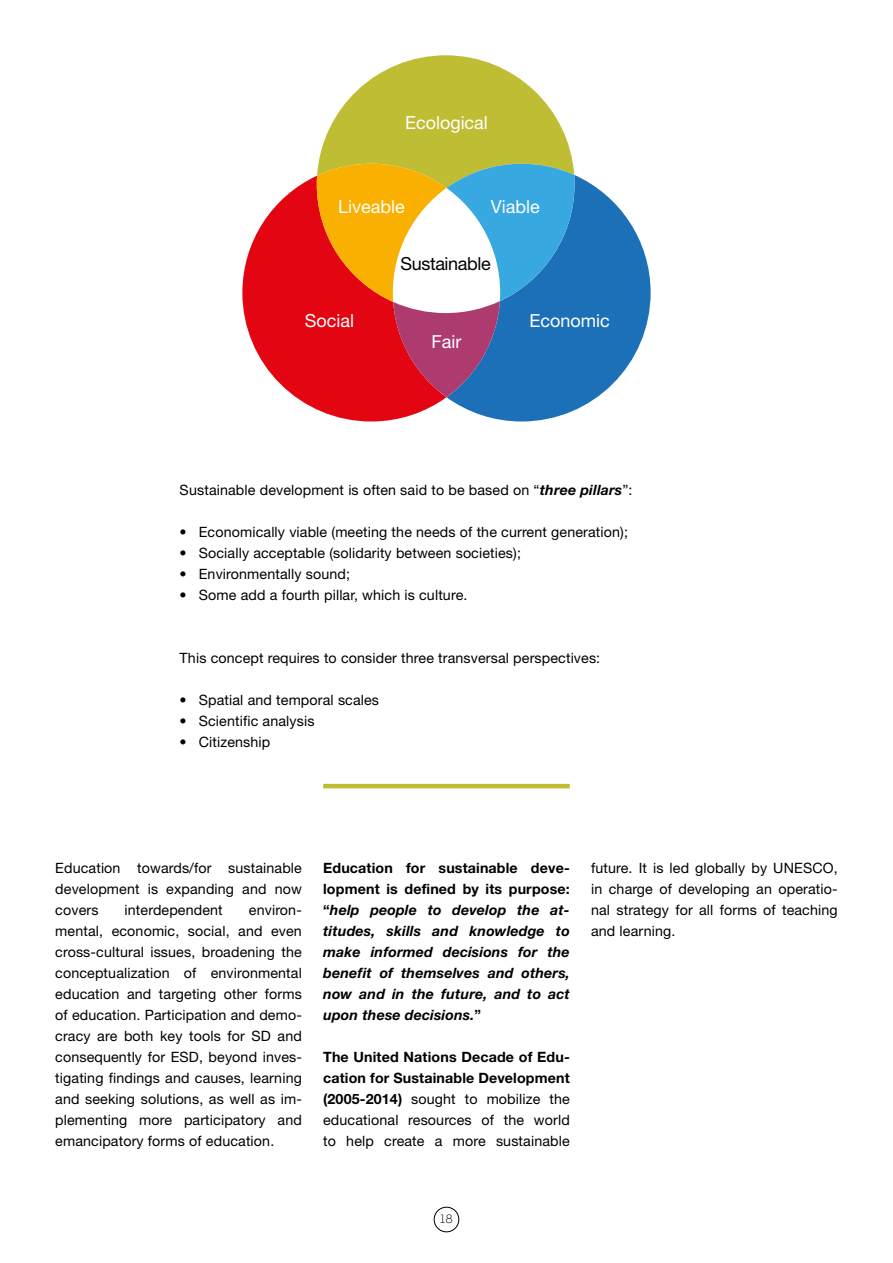
<style>
.page{position:relative;width:893px;height:1263px;background:#fff}
.page>*{position:absolute;margin:0;border:0;box-sizing:border-box;transform-origin:0 0}
.t1{font:18px "Helvetica Neue LT Std";color:#fff}
.t2{font:18px "Helvetica Neue LT Std";letter-spacing:-.02em;color:#000}
.t3{font:14.25px/21px "Helvetica Neue LT Std";letter-spacing:.01em;color:#000;text-align:justify}
.t4{font:italic 700 14.25px/21px "Helvetica Neue LT Std";letter-spacing:.01em;color:#000;text-align:justify}
.t5{font:12px "Intro Light Alt";color:#000}
.s1{font-weight:700;font-style:italic}
.s2{font-style:normal}
.s3{font-weight:700}
</style>
<div class="page">
<svg style="left:242px;top:176px;width:204px;height:245px;fill:#e30512"></svg>
<svg style="left:446px;top:175px;width:205px;height:246px;fill:#1c70b8"></svg>
<svg style="left:317px;top:55px;width:257px;height:342px"></svg>
<div style="left:434px;top:1207px;width:25px;height:25px;border:1px solid #000;border-radius:50%"></div>
<hr style="left:323px;top:784px;width:247px;height:4px;background:#c0bc32">
<p class="t1" style="left:405px;top:112px;width:84px">Ecological</p>
<p class="t1" style="left:338px;top:196px;width:68px">Liveable</p>
<p class="t1" style="left:491px;top:196px;width:50px">Viable</p>
<p class="t2" style="left:400px;top:253px;width:92px">Sustainable</p>
<p class="t1" style="left:305px;top:310px;width:51px">Social</p>
<p class="t1" style="left:530px;top:310px;width:82px">Economic</p>
<p class="t1" style="left:431px;top:331px;width:31px">Fair</p>
<p class="t3" style="left:180px;top:479px;width:454px">Sustainable development is often said to be based on “<span class="s1">three pillars</span>”:</p>
<p class="t3" style="left:180px;top:521px;width:450px">• Economically viable (meeting the needs of the current generation);</p>
<p class="t3" style="left:180px;top:542px;width:343px">• Socially acceptable (solidarity between societies);</p>
<p class="t3" style="left:180px;top:563px;width:172px">• Environmentally sound;</p>
<p class="t3" style="left:180px;top:584px;width:289px">• Some add a fourth pillar, which is culture.</p>
<p class="t3" style="left:180px;top:647px;width:422px">This concept requires to consider three transversal perspectives:</p>
<p class="t3" style="left:180px;top:689px;width:201px">• Spatial and temporal scales</p>
<p class="t3" style="left:180px;top:710px;width:136px">• Scientific analysis</p>
<p class="t3" style="left:180px;top:731px;width:92px">• Citizenship</p>
<p class="t3" style="left:55px;top:857px;width:248px">Education towards/for sustainable development is expanding and now covers</p>
<p class="t3" style="left:55px;top:899px;width:248px;text-indent:194px">environ&shy;mental, economic, social, and even cross-cultural issues, broadening the conceptualization of environmental education and targeting other forms of education. Participation and demo&shy;cracy are both key tools for SD and consequently for ESD, beyond inves&shy;tigating findings and causes, learning and seeking solutions, as well as im&shy;plementing more participatory and emancipatory forms of education.</p>
<p class="t3" style="left:125px;top:899px;width:100px">interdependent</p>
<p class="t4" style="left:323px;top:857px;width:248px"><span class="s2">Education for sustainable deve&shy;lopment is defined by its purpose: “</span>help people to develop the at&shy;titudes, skills and knowledge to make informed decisions for the benefit of themselves and others, now and in the future, and to act upon these decisions.<span class="s2">”</span></p>
<p class="t3" style="left:323px;top:1046px;width:248px"><span class="s3">The United Nations Decade of Edu&shy;cation for Sustainable Development (2005-2014)</span> sought to mobilize the educational resources of the world to help create a more sustainable</p>
<p class="t3" style="left:591px;top:857px;width:248px">future. It is led globally by UNESCO, in charge of developing an operatio&shy;nal strategy for all forms of teaching and learning.</p>
<p class="t5" style="left:440px;top:1212px;width:14px">18</p>
</div>
